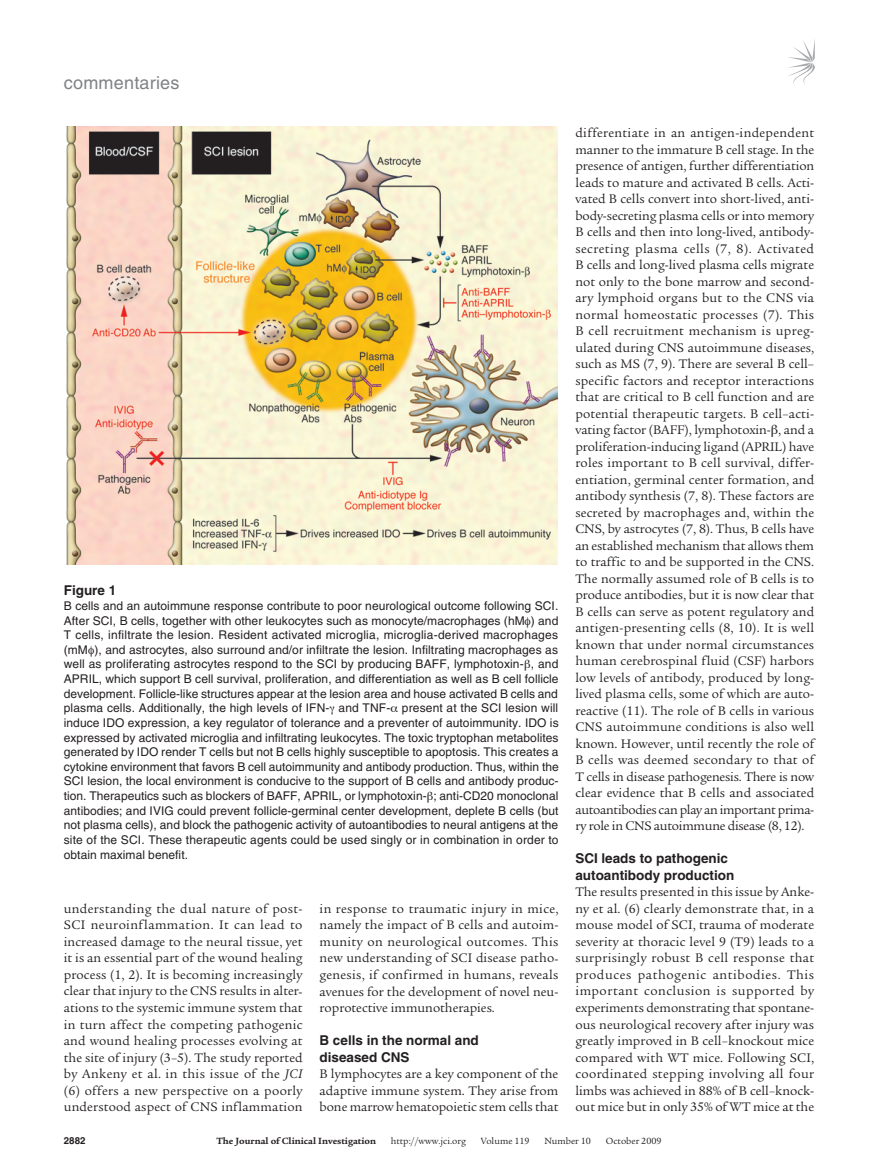
<style>
.page{position:relative;width:878px;height:1174px;background:#fff}
.page>*{position:absolute;margin:0;border:0;box-sizing:border-box;transform-origin:0 0}
.t1{font:18px "Helvetica LT Std";letter-spacing:.01em;color:#808285}
.t2{font:13.5px/16.5px "Legacy Serif Std";color:#231f20;text-align:justify}
.t3{font:700 13.5px/16.5px "Helvetica LT Std";color:#231f20}
.t4{font:12px/14.7px "Helvetica LT Std";letter-spacing:.01em;color:#231f20;text-align:justify}
.t5{font:9.75px "Legacy Serif Std";color:#231f20}
.t6{font:700 9.75px "Legacy Serif Std";color:#231f20}
.t7{font:700 9.75px "Helvetica LT Std";color:#231f20}
.s1{font-style:italic}
</style>
<div class="page">
<svg style="left:788px;top:41px;width:26px;height:43px"></svg>
<img style="left:66px;top:126px;width:491px;height:439px">
<h1 class="t1" style="left:64px;top:72px;width:117px">commentaries</h1>
<p class="t3" style="left:64px;top:582px;width:54px">Figure 1</p>
<p class="t4" style="left:64px;top:598px;width:496px">B cells and an autoimmune response contribute to poor neurological outcome following SCI.<br>After SCI, B cells, together with other leukocytes such as monocyte/macrophages (hM ) and T cells, infiltrate the lesion. Resident activated microglia, microglia-derived macrophages (mM ), and astrocytes, also surround and/or infiltrate the lesion. Infiltrating macrophages as well as proliferating astrocytes respond to the SCI by producing BAFF, lymphotoxin- , and APRIL, which support B cell survival, proliferation, and differentiation as well as B cell follicle development. Follicle-like structures appear at the lesion area and house activated B cells and plasma cells. Additionally, the high levels of IFN- and TNF- present at the SCI lesion will induce IDO expression, a key regulator of tolerance and a preventer of autoimmunity. IDO is expressed by activated microglia and infiltrating leukocytes. The toxic tryptophan metabolites generated by IDO render T cells but not B cells highly susceptible to apoptosis. This creates a cytokine environment that favors B cell autoimmunity and antibody production. Thus, within the SCI lesion, the local environment is conducive to the support of B cells and antibody produc&shy;tion. Therapeutics such as blockers of BAFF, APRIL, or lymphotoxin- ; anti-CD20 monoclonal antibodies; and IVIG could prevent follicle-germinal center development, deplete B cells (but not plasma cells), and block the pathogenic activity of autoantibodies to neural antigens at the site of the SCI. These therapeutic agents could be used singly or in combination in order to obtain maximal benefit.</p>
<p class="t2" style="left:64px;top:900px;width:240px">understanding the dual nature of post-SCI neuroinflammation. It can lead to increased damage to the neural tissue, yet it is an essential part of the wound healing process (1, 2). It is becoming increasingly clear that injury to the CNS results in alter&shy;ations to the systemic immune system that in turn affect the competing pathogenic and wound healing processes evolving at the site of injury (3–5). The study reported by Ankeny et al. in this issue of the <span class="s1">JCI </span>(6) offers a new perspective on a poorly understood aspect of CNS inflammation</p>
<p class="t2" style="left:319px;top:900px;width:240px">in response to traumatic injury in mice, namely the impact of B cells and autoim&shy;munity on neurological outcomes. This new understanding of SCI disease patho&shy;genesis, if confirmed in humans, reveals avenues for the development of novel neu&shy;roprotective immunotherapies.</p>
<p class="t3" style="left:319px;top:1031px;width:161px">B cells in the normal and diseased CNS</p>
<p class="t2" style="left:319px;top:1065px;width:240px">B lymphocytes are a key component of the adaptive immune system. They arise from bone marrow hematopoietic stem cells that</p>
<p class="t2" style="left:575px;top:125px;width:240px">differentiate in an antigen-independent manner to the immature B cell stage. In the presence of antigen, further differentiation leads to mature and activated B cells. Acti&shy;vated B cells convert into short-lived, anti&shy;body-secreting plasma cells or into memory B cells and then into long-lived, antibody&shy;secreting plasma cells (7, 8). Activated B cells and long-lived plasma cells migrate not only to the bone marrow and second&shy;ary lymphoid organs but to the CNS via normal homeostatic processes (7). This B cell recruitment mechanism is upreg&shy;ulated during CNS autoimmune diseases, such as MS (7, 9). There are several B cell– specific factors and receptor interactions that are critical to B cell function and are potential therapeutic targets. B cell–acti&shy;vating factor (BAFF), lymphotoxin- , and a proliferation-inducing ligand (APRIL) have roles important to B cell survival, differ&shy;entiation, germinal center formation, and antibody synthesis (7, 8). These factors are secreted by macrophages and, within the CNS, by astrocytes (7, 8). Thus, B cells have an established mechanism that allows them to traffic to and be supported in the CNS.<br>The normally assumed role of B cells is to produce antibodies, but it is now clear that B cells can serve as potent regulatory and antigen-presenting cells (8, 10). It is well known that under normal circumstances human cerebrospinal fluid (CSF) harbors low levels of antibody, produced by long&shy;lived plasma cells, some of which are auto&shy;reactive (11). The role of B cells in various CNS autoimmune conditions is also well known. However, until recently the role of B cells was deemed secondary to that of T cells in disease pathogenesis. There is now clear evidence that B cells and associated autoantibodies can play an important prima&shy;ry role in CNS autoimmune disease (8, 12).</p>
<p class="t3" style="left:575px;top:850px;width:160px">SCI leads to pathogenic autoantibody production</p>
<p class="t2" style="left:575px;top:884px;width:240px">The results presented in this issue by Anke&shy;ny et al. (6) clearly demonstrate that, in a mouse model of SCI, trauma of moderate severity at thoracic level 9 (T9) leads to a surprisingly robust B cell response that produces pathogenic antibodies. This important conclusion is supported by experiments demonstrating that spontane&shy;ous neurological recovery after injury was greatly improved in B cell–knockout mice compared with WT mice. Following SCI, coordinated stepping involving all four limbs was achieved in 88% of B cell–knock&shy;out mice but in only 35% of WT mice at the</p>
<p class="t7" style="left:64px;top:1134px;width:23px">2882</p>
<p class="t6" style="left:216px;top:1135px;width:161px">The Journal of Clinical Investigation</p>
<p class="t5" style="left:391px;top:1135px;width:77px">http://www.jci.org</p>
<p class="t5" style="left:480px;top:1135px;width:50px">Volume 119</p>
<p class="t5" style="left:544px;top:1135px;width:48px">Number 10</p>
<p class="t5" style="left:605px;top:1135px;width:57px">October 2009</p>
</div>
